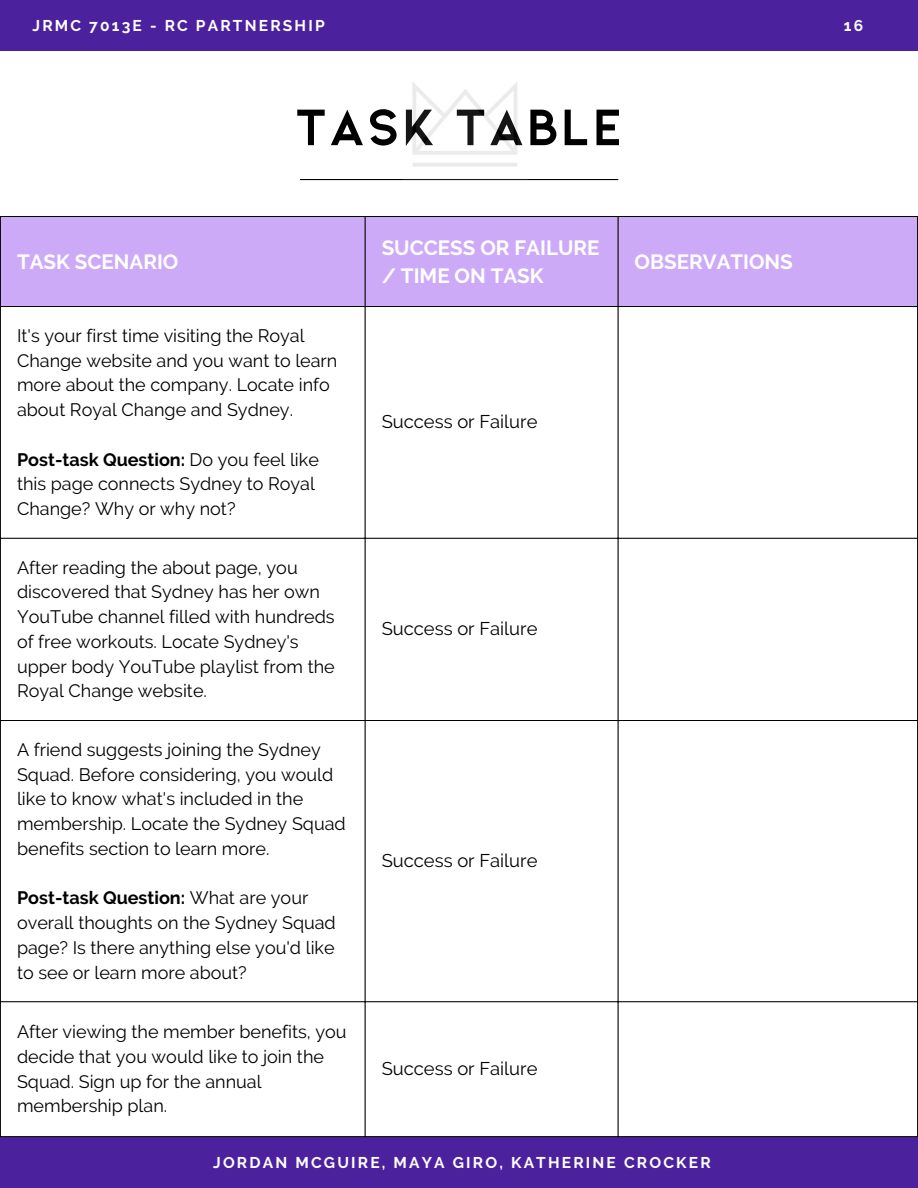
<style>
.page{position:relative;width:918px;height:1188px;background:#fff}
.page>*{position:absolute;margin:0;border:0;box-sizing:border-box;transform-origin:0 0}
.t1{font:700 54px "KIONA";letter-spacing:.02em;color:#000}
.t2{font:700 20.55px/28.2px "Raleway";color:#fff}
.t3{font:18.45px "Raleway";color:#000}
.t4{font:18px/24.8px "Raleway";color:#000}
.t5{font:700 15.6px "Raleway";letter-spacing:.14em;color:#fff}
.s1{font-weight:700}
</style>
<div class="page">
<div style="left:0;top:1137px;width:918px;height:51px;background:#4c219e"></div>
<div style="left:0;top:0;width:918px;height:51px;background:#4c219e"></div>
<hr style="left:300px;top:179px;width:318px;height:1px;background:#000">
<img style="left:402px;top:82px;width:125px;height:98px">
<div style="left:1px;top:217px;width:916px;height:89px;background:#cdaaf7"></div>
<hr style="left:0;top:217px;width:1px;height:919px;background:#000">
<hr style="left:365px;top:217px;width:1px;height:919px;background:#000">
<hr style="left:618px;top:217px;width:1px;height:919px;background:#000">
<hr style="left:917px;top:217px;width:1px;height:919px;background:#000">
<hr style="left:0;top:216px;width:918px;height:1px;background:#000">
<hr style="left:0;top:306px;width:918px;height:1px;background:#000">
<hr style="left:0;top:538px;width:918px;height:1px;background:#000">
<hr style="left:0;top:720px;width:918px;height:1px;background:#000">
<hr style="left:0;top:1001px;width:918px;height:1px;background:#000">
<hr style="left:0;top:1136px;width:918px;height:1px;background:#000">
<p class="t5" style="left:33px;top:16px;width:294px">JRMC 7013E - RC PARTNERSHIP</p>
<h1 class="t1" style="left:295px;top:91px;width:330px">TASK TABLE</h1>
<p class="t2" style="left:17px;top:247px;width:163px">TASK SCENARIO</p>
<p class="t4" style="left:17px;top:323px;width:322px">It's your first time visiting the Royal Change website and you want to learn more about the company. Locate info about Royal Change and Sydney.</p>
<p class="t4" style="left:17px;top:447px;width:303px"><span class="s1">Post-task Question:</span> Do you feel like this page connects Sydney to Royal<br>Change? Why or why not?</p>
<p class="t4" style="left:17px;top:555px;width:319px">After reading the about page, you discovered that Sydney has her own YouTube channel filled with hundreds of free workouts. Locate Sydney's upper body YouTube playlist from the Royal Change website.</p>
<p class="t4" style="left:17px;top:737px;width:330px">A friend suggests joining the Sydney Squad. Before considering, you would like to know what's included in the membership. Locate the Sydney Squad benefits section to learn more.</p>
<p class="t4" style="left:17px;top:886px;width:320px"><span class="s1">Post-task Question:</span> What are your overall thoughts on the Sydney Squad page? Is there anything else you'd like to see or learn more about?</p>
<p class="t4" style="left:17px;top:1019px;width:331px">After viewing the member benefits, you decide that you would like to join the<br>Squad. Sign up for the annual membership plan.</p>
<p class="t2" style="left:382px;top:234px;width:219px">SUCCESS OR FAILURE / TIME ON TASK</p>
<p class="t3" style="left:382px;top:411px;width:157px">Success or Failure</p>
<p class="t3" style="left:382px;top:618px;width:157px">Success or Failure</p>
<p class="t3" style="left:382px;top:850px;width:157px">Success or Failure</p>
<p class="t3" style="left:382px;top:1058px;width:157px">Success or Failure</p>
<p class="t2" style="left:635px;top:247px;width:160px">OBSERVATIONS</p>
<p class="t5" style="left:213px;top:1153px;width:499px">JORDAN MCGUIRE, MAYA GIRO, KATHERINE CROCKER</p>
<p class="t5" style="left:844px;top:16px;width:21px">16</p>
</div>
